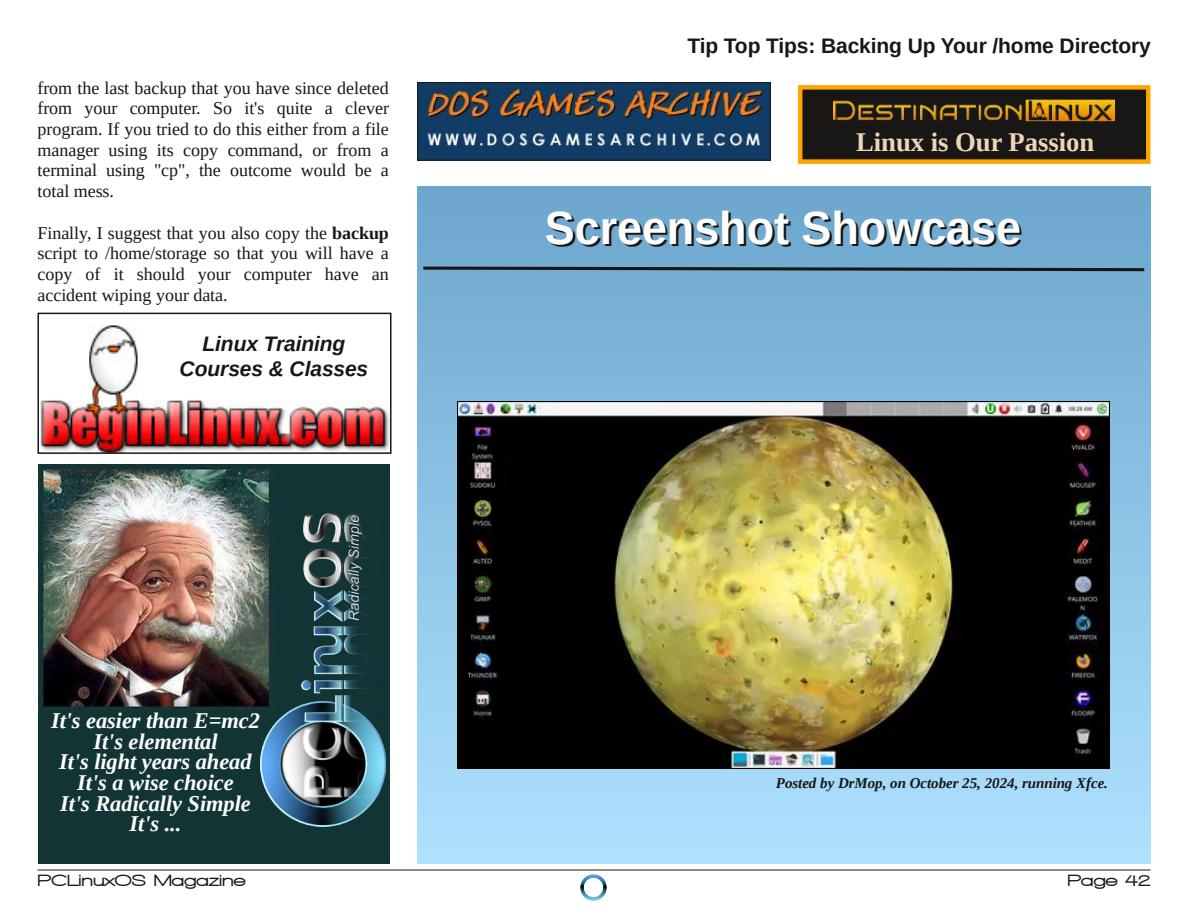
<style>
.page{position:relative;width:1188px;height:918px;background:#fff}
.page>*{position:absolute;margin:0;border:0;box-sizing:border-box;transform-origin:0 0}
.t1{font:700 46.5px "Liberation Sans";color:#181715}
.t2{font:700 27px "Liberation Serif";color:#eed5b7}
.t3{font:italic 700 22.5px/20.7px "Liberation Serif";letter-spacing:-.005em;color:#fff;text-align:center}
.t4{font:700 21px "Liberation Sans";letter-spacing:-.005em;color:#181715}
.t5{font:italic 700 21px/24.2px "Liberation Sans";letter-spacing:-.005em;color:#181715;text-align:center}
.t6{font:18px/20.7px "Liberation Serif";color:#181715;text-align:justify}
.t7{font:900 16.5px "Walkway Expand";letter-spacing:-.005em;color:#181715}
.t8{font:italic 700 15px "Liberation Serif";letter-spacing:-.005em;color:#181715}
.s1{font-weight:700}
</style>
<div class="page">
<hr style="left:38px;top:870px;width:1112px;height:1px;background:#181715">
<img style="left:580px;top:874px;width:27px;height:27px">
<img style="left:41px;top:325px;width:348px;height:126px">
<div style="left:38px;top:313px;width:354px;height:141px;border:2px solid #181715"></div>
<div style="left:39px;top:465px;width:351px;height:399px;background:#123435"></div>
<img style="left:39px;top:465px;width:233px;height:245px">
<img style="left:260px;top:513px;width:125px;height:314px">
<div style="left:417px;top:186px;width:733px;height:678px;background:linear-gradient(to bottom,#6aa4ca,#a9d9f5)"></div>
<svg style="left:420px;top:265px;width:727px;height:8px;background:#507389"></svg>
<img style="left:420px;top:84px;width:348px;height:74px">
<div style="left:418px;top:82px;width:352px;height:78px;border:1px solid #181715"></div>
<div style="left:800px;top:87px;width:348px;height:75px;background:#181715"></div>
<div style="left:798px;top:85px;width:352px;height:79px;border:4px solid #ffa500"></div>
<img style="left:834px;top:85px;width:281px;height:37px">
<img style="left:458px;top:402px;width:651px;height:367px">
<p class="t6" style="left:38px;top:77px;width:353px">from the last backup that you have since deleted from your computer. So it's quite a clever program. If you tried to do this either from a file manager using its copy command, or from a terminal using "cp", the outcome would be a total mess.</p>
<p class="t6" style="left:38px;top:222px;width:353px">Finally, I suggest that you also copy the <span class="s1">backup </span>script to /home/storage so that you will have a copy of it should your computer have an accident wiping your data.</p>
<p class="t5" style="left:180px;top:332px;width:190px">Linux Training<br>Courses &amp; Classes</p>
<p class="t3" style="left:51px;top:710px;width:210px">It's easier than E=mc2<br>It's elemental<br>It's light years ahead<br>It's a wise choice<br>It's Radically Simple<br>It's ...</p>
<p class="t4" style="left:687px;top:34px;width:465px">Tip Top Tips: Backing Up Your /home Directory</p>
<h2 class="t2" style="left:856px;top:127px;width:240px">Linux is Our Passion</h2>
<h1 class="t1" style="left:547px;top:204px;width:478px">Screenshot Showcase</h1>
<p class="t8" style="left:776px;top:775px;width:334px">Posted by DrMop, on October 25, 2024, running Xfce.</p>
<p class="t7" style="left:38px;top:871px;width:210px">PCLinuxOS Magazine</p>
<p class="t7" style="left:1067px;top:871px;width:85px">Page 42</p>
</div>
